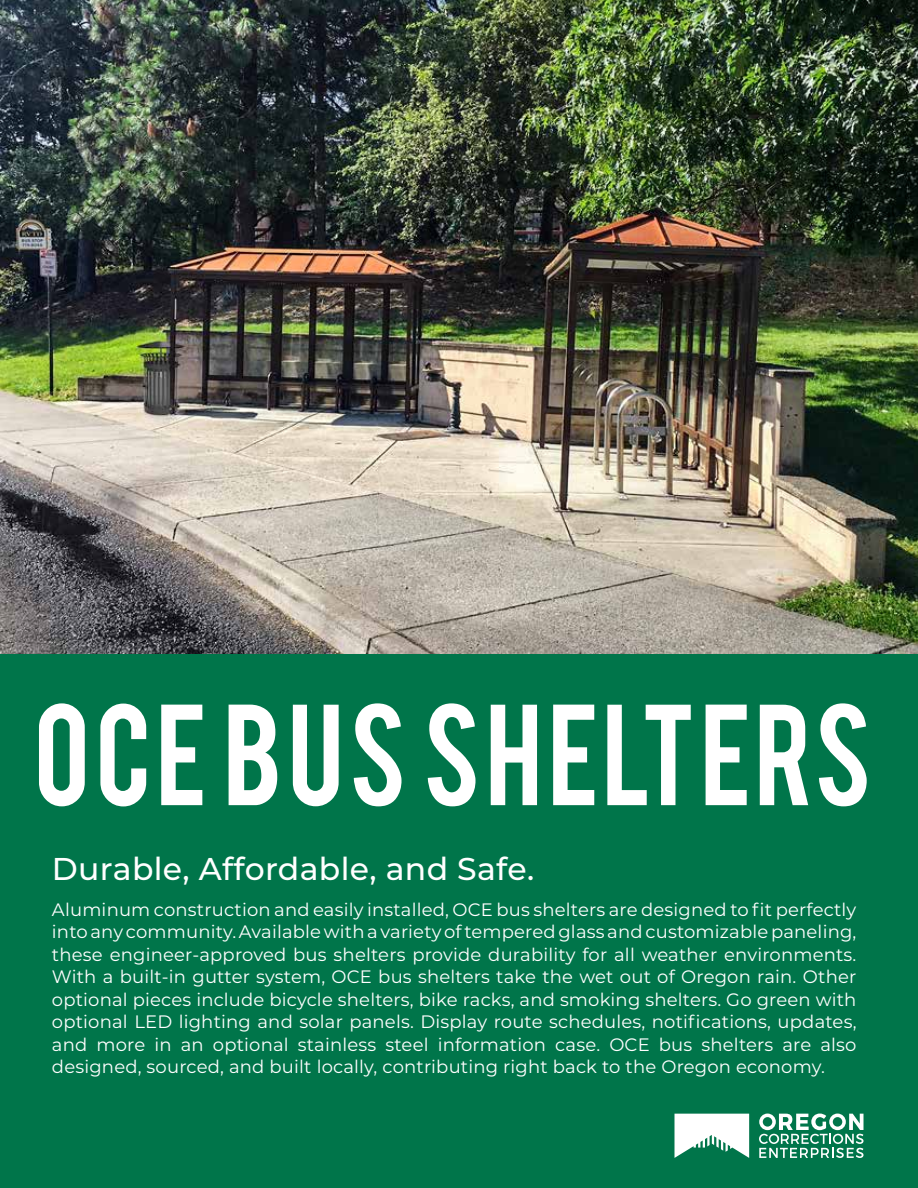
<style>
.page{position:relative;width:918px;height:1188px;background:#fff}
.page>*{position:absolute;margin:0;border:0;box-sizing:border-box;transform-origin:0 0}
.t1{font:112.95px "Bebas";letter-spacing:.05em;color:#fff;scale:.95 1}
.t2{font:500 31.5px "Montserrat";letter-spacing:.01em;color:#fff}
.t3{font:18px/22.5px "Montserrat";letter-spacing:.01em;color:#fff;text-align:justify}
</style>
<div class="page">
<div style="left:0;top:607px;width:918px;height:581px;background:#00754a"></div>
<img style="left:0;top:0;width:918px;height:654px">
<svg style="left:675px;top:1114px;width:74px;height:44px"></svg>
<svg style="left:759px;top:1114px;width:105px;height:44px"></svg>
<h1 class="t1" style="left:34px;top:673px;width:883px">OCE BUS SHELTERS</h1>
<h2 class="t2" style="left:52px;top:846px;width:484px">Durable, Affordable, and Safe.</h2>
<p class="t3" style="left:52px;top:897px;width:806px">Aluminum construction and easily installed, OCE bus shelters are designed to fit perfectly into any community. Available with a variety of tempered glass and customizable paneling, these engineer-approved bus shelters provide durability for all weather environments.<br>With a built-in gutter system, OCE bus shelters take the wet out of Oregon rain. Other optional pieces include bicycle shelters, bike racks, and smoking shelters. Go green with optional LED lighting and solar panels. Display route schedules, notifications, updates, and more in an optional stainless steel information case. OCE bus shelters are also designed, sourced, and built locally, contributing right back to the Oregon economy.</p>
</div>
